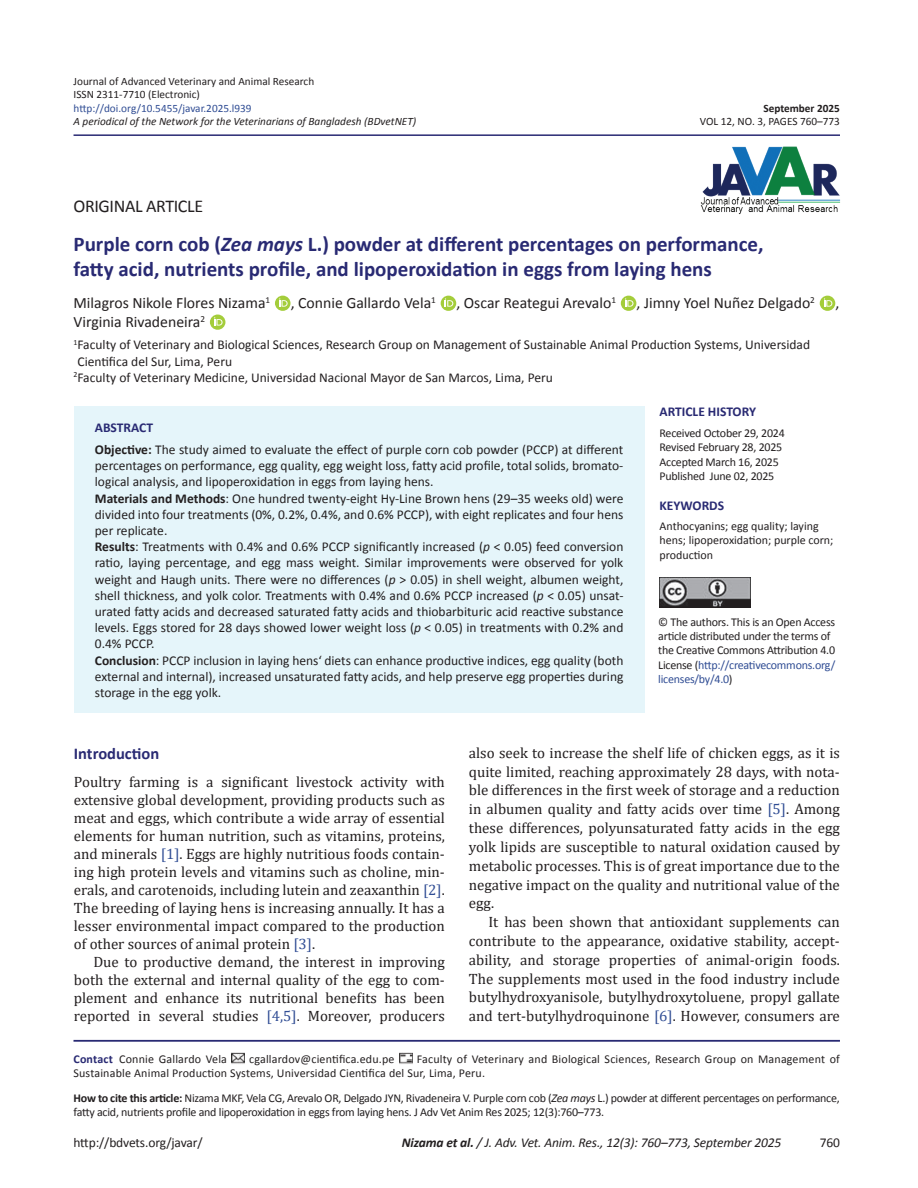
<style>
.page{position:relative;width:918px;height:1188px;background:#fff}
.page>*{position:absolute;margin:0;border:0;box-sizing:border-box;transform-origin:0 0}
.t1{font:700 21px/25.2px "Calibri";color:#292a73}
.t2{font:18px "Calibri";letter-spacing:-.02em;color:#231f20}
.t3{font:700 16.5px "Calibri";color:#292a73}
.t4{font:15.75px "Calibri";color:#231f20}
.t5{font:15px/18.8px "Cambria";color:#231f20;text-align:justify}
.t6{font:13.5px/16.2px "Calibri";color:#231f20}
.t7{font:italic 13.5px "Calibri";letter-spacing:-.01em;color:#231f20}
.t8{font:700 13.5px "Calibri";color:#292a73}
.t9{font:12px/14.4px "Calibri";letter-spacing:-.02em;color:#231f20}
.t10{font:12px/14.4px "Calibri";letter-spacing:.015em;color:#231f20}
.t11{font:12px/14.4px "Calibri";color:#231f20}
.t12{font:11.25px/13.5px "Calibri";color:#231f20}
.t13{font:italic 11.25px "Calibri";color:#231f20}
.t14{font:11.25px "Calibri";color:#304d94}
.t15{font:700 11.25px "Calibri";color:#231f20}
.s1{font-style:italic}
.s2{font-weight:700;color:#292a73}
.s3{font-weight:700}
.s4{color:#304d94}
</style>
<div class="page">
<hr style="left:74px;top:134px;width:766px;height:2px;background:#292a73">
<svg style="left:275px;top:295px;width:12px;height:16px"></svg>
<div style="left:275px;top:296px;width:16px;height:15px;background:#a4cd3b;border-radius:50%"></div>
<svg style="left:279px;top:298px;width:9px;height:9px"></svg>
<svg style="left:440px;top:295px;width:16px;height:16px"></svg>
<svg style="left:441px;top:296px;width:15px;height:15px"></svg>
<svg style="left:445px;top:298px;width:8px;height:9px"></svg>
<svg style="left:621px;top:295px;width:12px;height:16px"></svg>
<svg style="left:621px;top:296px;width:16px;height:15px"></svg>
<svg style="left:625px;top:298px;width:9px;height:9px"></svg>
<svg style="left:819px;top:295px;width:16px;height:16px"></svg>
<div style="left:820px;top:296px;width:15px;height:15px;background:#a4cd3b;border-radius:50%"></div>
<svg style="left:824px;top:298px;width:8px;height:9px"></svg>
<svg style="left:210px;top:314px;width:16px;height:16px"></svg>
<svg style="left:214px;top:317px;width:9px;height:9px"></svg>
<hr style="left:74px;top:1040px;width:766px;height:2px;background:#292a73">
<svg style="left:232px;top:1053px;width:13px;height:11px"></svg>
<svg style="left:399px;top:1053px;width:13px;height:11px"></svg>
<img style="left:700px;top:146px;width:141px;height:69px">
<div style="left:74px;top:406px;width:570px;height:306px;background:#e5f5fa"></div>
<img style="left:660px;top:577px;width:90px;height:31px">
<p class="t12" style="left:74px;top:74px;width:242px">Journal of Advanced Veterinary and Animal Research<br>ISSN 2311-7710 (Electronic)</p>
<p class="t14" style="left:74px;top:101px;width:180px">http://doi.org/10.5455/javar.2025.l939</p>
<p class="t15" style="left:763px;top:101px;width:78px">September 2025</p>
<p class="t13" style="left:74px;top:115px;width:344px">A periodical of the Network for the Veterinarians of Bangladesh (BDvetNET)</p>
<p class="t12" style="left:700px;top:114px;width:142px">VOL 12, NO. 3, PAGES 760–773</p>
<p class="t2" style="left:74px;top:195px;width:131px">ORIGINAL ARTICLE</p>
<h1 class="t1" style="left:74px;top:230px;width:692px">Purple corn cob (<span class="s1">Zea mays</span> L.) powder at different percentages on performance, fatty acid, nutrients profile, and lipoperoxidation in eggs from laying hens</h1>
<p class="t4" style="left:74px;top:293px;width:198px">Milagros Nikole Flores Nizama<sup>1</sup></p>
<p class="t4" style="left:291px;top:293px;width:147px">, Connie Gallardo Vela<sup>1</sup></p>
<p class="t4" style="left:456px;top:293px;width:161px">, Oscar Reategui Arevalo<sup>1</sup></p>
<p class="t4" style="left:637px;top:293px;width:180px">, Jimny Yoel Nuñez Delgado<sup>2</sup></p>
<p class="t4" style="left:835px;top:293px;width:5px">,</p>
<p class="t4" style="left:74px;top:312px;width:133px">Virginia Rivadeneira<sup>2</sup></p>
<p class="t6" style="left:74px;top:336px;width:738px"><sup>1</sup>Faculty of Veterinary and Biological Sciences, Research Group on Management of Sustainable Animal Production Systems, Universidad<br>Cientifica del Sur, Lima, Peru<br><sup>2</sup>Faculty of Veterinary Medicine, Universidad Nacional Mayor de San Marcos, Lima, Peru</p>
<p class="t6" style="left:95px;top:416px;width:530px;line-height:22.2px"><span class="s2">ABSTRACT<br></span><span class="s3">Objective:</span> The study aimed to evaluate the effect of purple corn cob powder (PCCP) at different</p>
<p class="t6" style="left:95px;top:457px;width:530px">percentages on performance, egg quality, egg weight loss, fatty acid profile, total solids, bromato&shy;logical analysis, and lipoperoxidation in eggs from laying hens.<br><span class="s3">Materials and Methods</span>: One hundred twenty-eight Hy-Line Brown hens (29–35 weeks old) were divided into four treatments (0%, 0.2%, 0.4%, and 0.6% PCCP), with eight replicates and four hens per replicate.<br><span class="s3">Results</span>: Treatments with 0.4% and 0.6% PCCP significantly increased (<span class="s1">p</span> &lt; 0.05) feed conversion ratio, laying percentage, and egg mass weight. Similar improvements were observed for yolk weight and Haugh units. There were no differences (<span class="s1">p</span> &gt; 0.05) in shell weight, albumen weight, shell thickness, and yolk color. Treatments with 0.4% and 0.6% PCCP increased (<span class="s1">p</span> &lt; 0.05) unsat&shy;urated fatty acids and decreased saturated fatty acids and thiobarbituric acid reactive substance levels. Eggs stored for 28 days showed lower weight loss (<span class="s1">p</span> &lt; 0.05) in treatments with 0.2% and 0.4% PCCP.<br><span class="s3">Conclusion</span>: PCCP inclusion in laying hens‘ diets can enhance productive indices, egg quality (both external and internal), increased unsaturated fatty acids, and help preserve egg properties during storage in the egg yolk.</p>
<p class="t8" style="left:660px;top:404px;width:98px">ARTICLE HISTORY</p>
<p class="t9" style="left:660px;top:425px;width:127px">Received October 29, 2024<br>Revised February 28, 2025<br>Accepted March 16, 2025<br>Published June 02, 2025</p>
<p class="t8" style="left:660px;top:497px;width:66px">KEYWORDS</p>
<p class="t11" style="left:660px;top:518px;width:175px">Anthocyanins; egg quality; laying hens; lipoperoxidation; purple corn; production</p>
<p class="t9" style="left:658px;top:614px;width:179px">© The authors. This is an Open Access article distributed under the terms of the Creative Commons Attribution 4.0<br>License (<span class="s4">http://creativecommons.org/ licenses/by/4.0</span>)</p>
<p class="t3" style="left:74px;top:743px;width:87px">Introduction</p>
<p class="t5" style="left:74px;top:773px;width:373px;line-height:18px">Poultry farming is a significant livestock activity with extensive global development, providing products such as meat and eggs, which contribute a wide array of essential elements for human nutrition, such as vitamins, proteins, and minerals <span class="s4">[1]</span>. Eggs are highly nutritious foods contain&shy;ing high protein levels and vitamins such as choline, min&shy;erals, and carotenoids, including lutein and zeaxanthin <span class="s4">[2]</span>.<br>The breeding of laying hens is increasing annually. It has a lesser environmental impact compared to the production of other sources of animal protein <span class="s4">[3]</span>.</p>
<p class="t5" style="left:74px;top:953px;width:373px;line-height:18px;text-indent:20px">Due to productive demand, the interest in improving both the external and internal quality of the egg to com&shy;plement and enhance its nutritional benefits has been reported in several studies <span class="s4">[4,5]</span>. Moreover, producers</p>
<p class="t5" style="left:469px;top:743px;width:373px">also seek to increase the shelf life of chicken eggs, as it is quite limited, reaching approximately 28 days, with nota&shy;ble differences in the first week of storage and a reduction in albumen quality and fatty acids over time <span class="s4">[5]</span>. Among these differences, polyunsaturated fatty acids in the egg yolk lipids are susceptible to natural oxidation caused by metabolic processes. This is of great importance due to the negative impact on the quality and nutritional value of the egg.</p>
<p class="t5" style="left:469px;top:913px;width:373px;text-indent:19px">It has been shown that antioxidant supplements can contribute to the appearance, oxidative stability, accept&shy;ability, and storage properties of animal-origin foods.<br>The supplements most used in the food industry include butylhydroxyanisole, butylhydroxytoluene, propyl gallate and tert-butylhydroquinone <span class="s4">[6]</span>. However, consumers are</p>
<p class="t10" style="left:73px;top:1051px;width:768px;text-indent:343px">Faculty of Veterinary and Biological Sciences, Research Group on Management of<br>Sustainable Animal Production Systems, Universidad Cientifica del Sur, Lima, Peru.</p>
<p class="t9" style="left:73px;top:1090px;width:768px"><span class="s3">How to cite this article:</span> Nizama MKF, Vela CG, Arevalo OR, Delgado JYN, Rivadeneira V. Purple corn cob (<span class="s1">Zea mays</span> L.) powder at different percentages on performance, fatty acid, nutrients profile and lipoperoxidation in eggs from laying hens. J Adv Vet Anim Res 2025; 12(3):760–773.</p>
<p class="t10" style="left:74px;top:1051px;width:155px"><span class="s2">Contact</span> Connie Gallardo Vela</p>
<p class="t10" style="left:249px;top:1051px;width:147px">cgallardov@cientifica.edu.pe</p>
<p class="t6" style="left:74px;top:1133px;width:131px">http://bdvets.org/javar/</p>
<p class="t7" style="left:402px;top:1134px;width:381px"><span class="s3">Nizama et al.</span> / J. Adv. Vet. Anim. Res., 12(3): 760–773, September 2025</p>
<p class="t6" style="left:820px;top:1133px;width:22px">760</p>
</div>
